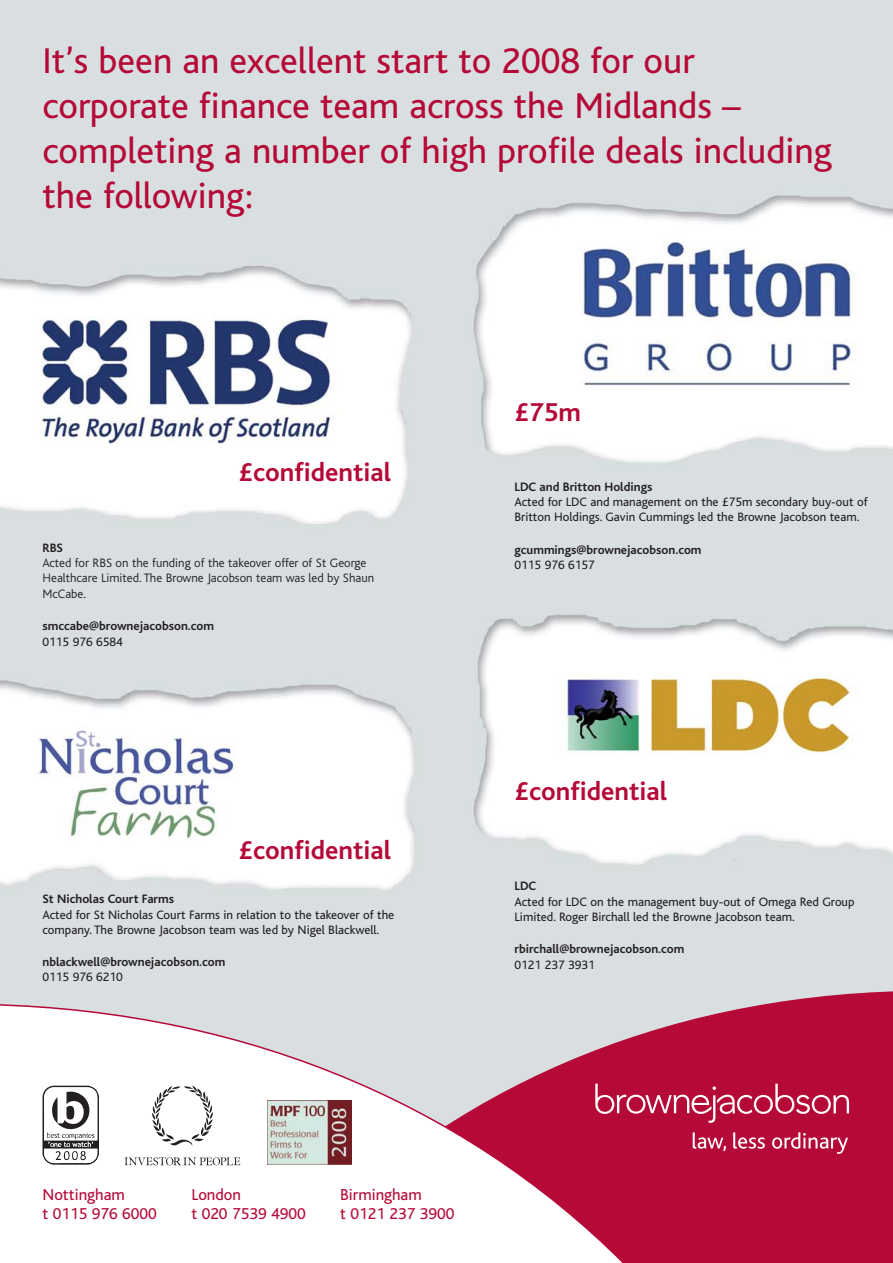
<style>
.page{position:relative;width:893px;height:1263px;background:#fff}
.page>*{position:absolute;margin:0;border:0;box-sizing:border-box;transform-origin:0 0}
.t1{font:37.5px/45px "Bliss";color:#b50937}
.t2{font:700 27px "Bliss";color:#b50937}
.t3{font:16.5px "Bliss";color:#b50937}
.t4{font:12.75px/15.3px "Bliss";color:#231f20}
.t5{font:700 12.75px "Bliss";color:#231f20}
.t6{font:300 12.75px/15.5px "Bliss";color:#231f20}
</style>
<div class="page">
<img style="left:0;top:0;width:893px;height:1003px">
<svg style="left:255px;top:991px;width:638px;height:272px;background:#cc96a7"></svg>
<svg style="left:0;top:1003px;width:883px;height:260px"></svg>
<svg style="left:595px;top:1083px;width:254px;height:40px;background:#c13157"></svg>
<svg style="left:693px;top:1132px;width:33px;height:19px"></svg>
<svg style="left:733px;top:1132px;width:32px;height:17px"></svg>
<svg style="left:772px;top:1132px;width:76px;height:22px;background:#c53e62"></svg>
<img style="left:124px;top:1085px;width:116px;height:80px">
<svg style="left:43px;top:1086px;width:56px;height:79px"></svg>
<img style="left:268px;top:1101px;width:83px;height:63px">
<h1 class="t1" style="left:43px;top:41px;width:791px">It’s been an excellent start to 2008 for our corporate finance team across the Midlands – completing a number of high profile deals including the following:</h1>
<h2 class="t2" style="left:239px;top:462px;width:154px">£confidential</h2>
<p class="t5" style="left:43px;top:543px;width:22px">RBS</p>
<p class="t6" style="left:43px;top:555px;width:333px">Acted for RBS on the funding of the takeover offer of St George<br>Healthcare Limited. The Browne Jacobson team was led by Shaun<br>McCabe.</p>
<p class="t5" style="left:43px;top:621px;width:173px">smccabe@brownejacobson.com</p>
<p class="t4" style="left:43px;top:635px;width:82px">0115 976 6584</p>
<h2 class="t2" style="left:239px;top:840px;width:154px">£confidential</h2>
<p class="t5" style="left:43px;top:894px;width:133px">St Nicholas Court Farms</p>
<p class="t4" style="left:43px;top:908px;width:353px">Acted for St Nicholas Court Farms in relation to the takeover of the company. The Browne Jacobson team was led by Nigel Blackwell.</p>
<p class="t5" style="left:43px;top:957px;width:184px">nblackwell@brownejacobson.com</p>
<p class="t4" style="left:43px;top:971px;width:82px">0115 976 6210</p>
<h2 class="t2" style="left:514px;top:402px;width:68px">£75m</h2>
<p class="t5" style="left:514px;top:482px;width:139px">LDC and Britton Holdings</p>
<p class="t4" style="left:514px;top:495px;width:355px">Acted for LDC and management on the £75m secondary buy-out of<br>Britton Holdings. Gavin Cummings led the Browne Jacobson team.</p>
<p class="t5" style="left:514px;top:545px;width:189px">gcummings@brownejacobson.com</p>
<p class="t4" style="left:514px;top:558px;width:82px">0115 976 6157</p>
<h2 class="t2" style="left:514px;top:781px;width:154px">£confidential</h2>
<p class="t5" style="left:514px;top:881px;width:23px">LDC</p>
<p class="t4" style="left:514px;top:895px;width:342px">Acted for LDC on the management buy-out of Omega Red Group<br>Limited. Roger Birchall led the Browne Jacobson team.</p>
<p class="t5" style="left:514px;top:944px;width:171px">rbirchall@brownejacobson.com</p>
<p class="t4" style="left:514px;top:958px;width:82px">0121 237 3931</p>
<p class="t3" style="left:43px;top:1188px;width:84px">Nottingham</p>
<p class="t3" style="left:191px;top:1188px;width:51px">London</p>
<p class="t3" style="left:340px;top:1188px;width:83px">Birmingham</p>
<p class="t3" style="left:43px;top:1208px;width:116px">t 0115 976 6000</p>
<p class="t3" style="left:191px;top:1208px;width:116px">t 020 7539 4900</p>
<p class="t3" style="left:340px;top:1208px;width:116px">t 0121 237 3900</p>
</div>
